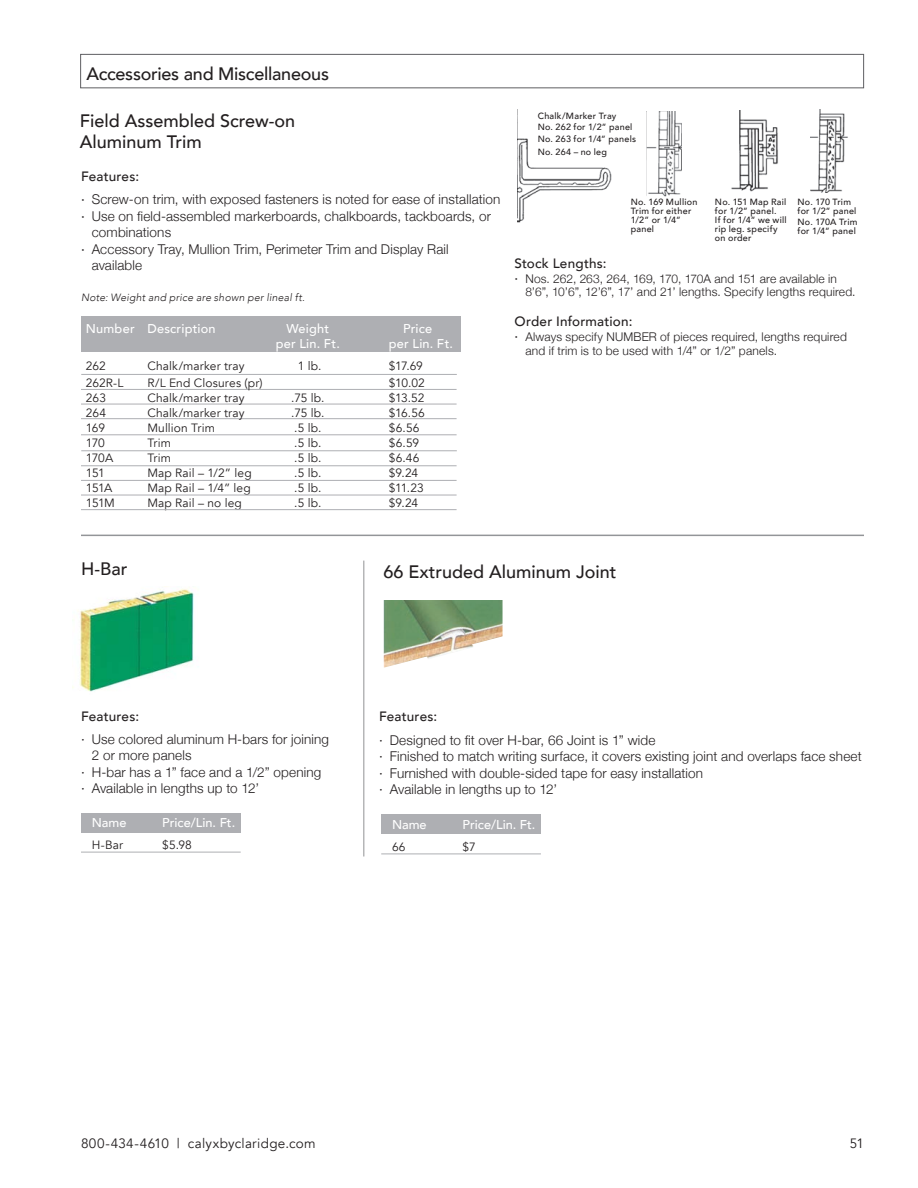
<style>
.page{position:relative;width:918px;height:1188px;background:#fff}
.page>*{position:absolute;margin:0;border:0;box-sizing:border-box;transform-origin:0 0}
.t1{font:500 18px/21px "Avenir";color:#231f20}
.t2{font:300 13.5px/16.5px "Helvetica Neue";letter-spacing:.01em;color:#231f20}
.t3{font:500 13.5px "Avenir";letter-spacing:.015em;color:#231f20}
.t4{font:13.5px "Avenir";letter-spacing:.02em;color:#231f20}
.t5{font:500 12.75px "Avenir";letter-spacing:.015em;color:#fff}
.t6{font:12px "Avenir";letter-spacing:.01em;color:#231f20}
.t7{font:300 12px/13.5px "Helvetica Neue";letter-spacing:.015em;color:#231f20}
.t8{font:italic 300 10.5px "Avenir";letter-spacing:.02em;color:#231f20}
.t9{font:500 9px/9px "Avenir";letter-spacing:.03em;color:#231f20}
.s1{font-family:"Avenir";font-weight:500}
.s2{font-family:"Avenir";font-weight:500;font-size:13.5px}
</style>
<div class="page">
<div style="left:80px;top:54px;width:784px;height:34px;border:1px solid #5f5f62"></div>
<img style="left:384px;top:600px;width:119px;height:68px">
<img style="left:72px;top:586px;width:122px;height:106px">
<hr style="left:363px;top:561px;width:1px;height:295px;background:#6c6d70">
<div style="left:81px;top:813px;width:160px;height:19px;background:#aeafb3"></div>
<hr style="left:81px;top:852px;width:160px;height:1px;background:#aeafb3">
<div style="left:381px;top:814px;width:160px;height:20px;background:#aeafb3"></div>
<hr style="left:381px;top:854px;width:160px;height:1px;background:#aeafb3">
<img style="left:517px;top:109px;width:95px;height:114px">
<img style="left:646px;top:111px;width:36px;height:86px">
<img style="left:731px;top:111px;width:47px;height:81px">
<img style="left:810px;top:110px;width:38px;height:83px">
<div style="left:81px;top:316px;width:380px;height:36px;background:#aeafb3"></div>
<hr style="left:81px;top:374px;width:376px;height:1px;background:#aeafb3">
<hr style="left:81px;top:389px;width:376px;height:1px;background:#aeafb3">
<hr style="left:81px;top:404px;width:376px;height:1px;background:#aeafb3">
<hr style="left:81px;top:418px;width:376px;height:1px;background:#aeafb3">
<hr style="left:81px;top:434px;width:376px;height:1px;background:#aeafb3">
<hr style="left:81px;top:450px;width:376px;height:1px;background:#aeafb3">
<hr style="left:81px;top:465px;width:376px;height:1px;background:#aeafb3">
<hr style="left:81px;top:480px;width:376px;height:1px;background:#aeafb3">
<hr style="left:81px;top:495px;width:376px;height:1px;background:#aeafb3">
<hr style="left:81px;top:509px;width:376px;height:1px;background:#aeafb3">
<hr style="left:81px;top:535px;width:783px;height:1px;background:#939598">
<h1 class="t1" style="left:86px;top:62px;width:244px">Accessories and Miscellaneous</h1>
<h1 class="t1" style="left:80px;top:109px;width:217px">Field Assembled Screw-on<br>Aluminum Trim</h1>
<p class="t3" style="left:81px;top:165px;width:60px">Features:</p>
<p class="t2" style="left:81px;top:190px;width:421px"><span class="s1">·</span> Screw-on trim, with exposed fasteners is noted for ease of installation</p>
<p class="t2" style="left:81px;top:207px;width:412px"><span class="s1">·</span> Use on field-assembled markerboards, chalkboards, tackboards, or</p>
<p class="t2" style="left:92px;top:223px;width:81px">combinations</p>
<p class="t2" style="left:81px;top:240px;width:369px"><span class="s1">·</span> Accessory Tray, Mullion Trim, Perimeter Trim and Display Rail</p>
<p class="t2" style="left:92px;top:256px;width:52px">available</p>
<p class="t8" style="left:81px;top:291px;width:225px">Note: Weight and price are shown per lineal ft.</p>
<p class="t5" style="left:86px;top:317px;width:131px">Number Description</p>
<p class="t5" style="left:287px;top:317px;width:44px">Weight</p>
<p class="t5" style="left:403px;top:317px;width:31px">Price</p>
<p class="t5" style="left:276px;top:332px;width:66px">per Lin. Ft.</p>
<p class="t5" style="left:389px;top:332px;width:66px">per Lin. Ft.</p>
<p class="t6" style="left:86px;top:358px;width:22px">262</p>
<p class="t6" style="left:147px;top:358px;width:99px">Chalk/marker tray</p>
<p class="t6" style="left:298px;top:358px;width:25px">1 lb.</p>
<p class="t6" style="left:389px;top:358px;width:36px">$17.69</p>
<p class="t6" style="left:86px;top:375px;width:39px">262R-L</p>
<p class="t6" style="left:147px;top:375px;width:117px">R/L End Closures (pr)</p>
<p class="t6" style="left:389px;top:375px;width:38px">$10.02</p>
<p class="t6" style="left:86px;top:390px;width:22px">263</p>
<p class="t6" style="left:147px;top:390px;width:99px">Chalk/marker tray</p>
<p class="t6" style="left:291px;top:390px;width:35px">.75 lb.</p>
<p class="t6" style="left:389px;top:390px;width:37px">$13.52</p>
<p class="t6" style="left:86px;top:405px;width:22px">264</p>
<p class="t6" style="left:147px;top:405px;width:99px">Chalk/marker tray</p>
<p class="t6" style="left:291px;top:405px;width:35px">.75 lb.</p>
<p class="t6" style="left:389px;top:405px;width:38px">$16.56</p>
<p class="t6" style="left:86px;top:420px;width:21px">169</p>
<p class="t6" style="left:147px;top:420px;width:69px">Mullion Trim</p>
<p class="t6" style="left:294px;top:420px;width:29px">.5 lb.</p>
<p class="t6" style="left:389px;top:420px;width:32px">$6.56</p>
<p class="t6" style="left:86px;top:435px;width:21px">170</p>
<p class="t6" style="left:147px;top:435px;width:25px">Trim</p>
<p class="t6" style="left:294px;top:435px;width:29px">.5 lb.</p>
<p class="t6" style="left:389px;top:435px;width:32px">$6.59</p>
<p class="t6" style="left:86px;top:450px;width:29px">170A</p>
<p class="t6" style="left:147px;top:450px;width:25px">Trim</p>
<p class="t6" style="left:294px;top:450px;width:29px">.5 lb.</p>
<p class="t6" style="left:389px;top:450px;width:32px">$6.46</p>
<p class="t6" style="left:86px;top:465px;width:20px">151</p>
<p class="t6" style="left:147px;top:465px;width:106px">Map Rail – 1/2” leg</p>
<p class="t6" style="left:294px;top:465px;width:29px">.5 lb.</p>
<p class="t6" style="left:389px;top:465px;width:31px">$9.24</p>
<p class="t6" style="left:86px;top:480px;width:28px">151A</p>
<p class="t6" style="left:147px;top:480px;width:105px">Map Rail – 1/4” leg</p>
<p class="t6" style="left:294px;top:480px;width:29px">.5 lb.</p>
<p class="t6" style="left:389px;top:480px;width:37px">$11.23</p>
<p class="t6" style="left:86px;top:495px;width:31px">151M</p>
<p class="t6" style="left:147px;top:495px;width:96px">Map Rail – no leg</p>
<p class="t6" style="left:294px;top:495px;width:29px">.5 lb.</p>
<p class="t6" style="left:389px;top:495px;width:31px">$9.24</p>
<p class="t9" style="left:538px;top:110px;width:100px;line-height:11.1px">Chalk/Marker Tray<br>No. 262 for 1/2” panel<br>No. 263 for 1/4” panels</p>
<p class="t9" style="left:538px;top:147px;width:71px">No. 264 – no leg</p>
<p class="t9" style="left:631px;top:197px;width:68px">No. 169 Mullion<br>Trim for either<br>1/2” or 1/4” panel</p>
<p class="t9" style="left:715px;top:197px;width:73px">No. 151 Map Rail for 1/2” panel.<br>If for 1/4” we will rip leg. specify on order</p>
<p class="t9" style="left:798px;top:197px;width:60px">No. 170 Trim for 1/2” panel</p>
<p class="t9" style="left:798px;top:217px;width:61px">No. 170A Trim for 1/4” panel</p>
<p class="t3" style="left:515px;top:251px;width:93px">Stock Lengths:</p>
<p class="t7" style="left:525px;top:271px;width:332px;text-indent:-11px"><span class="s2">·</span> Nos. 262, 263, 264, 169, 170, 170A and 151 are available in<br>8’6”, 10’6”, 12’6”, 17’ and 21’ lengths. Specify lengths required.</p>
<p class="t3" style="left:515px;top:310px;width:119px">Order Information:</p>
<p class="t7" style="left:525px;top:329px;width:323px;text-indent:-11px"><span class="s2">·</span> Always specify NUMBER of pieces required, lengths required and if trim is to be used with 1/4” or 1/2” panels.</p>
<h1 class="t1" style="left:81px;top:558px;width:48px">H-Bar</h1>
<h1 class="t1" style="left:383px;top:560px;width:235px">66 Extruded Aluminum Joint</h1>
<p class="t3" style="left:81px;top:704px;width:60px">Features:</p>
<p class="t2" style="left:81px;top:730px;width:250px">· Use colored aluminum H-bars for joining</p>
<p class="t2" style="left:92px;top:746px;width:101px">2 or more panels</p>
<p class="t2" style="left:81px;top:763px;width:242px">· H-bar has a 1” face and a 1/2” opening</p>
<p class="t2" style="left:81px;top:779px;width:180px">· Available in lengths up to 12’</p>
<p class="t5" style="left:92px;top:811px;width:36px">Name</p>
<p class="t5" style="left:162px;top:811px;width:74px">Price/Lin. Ft.</p>
<p class="t6" style="left:92px;top:837px;width:33px">H-Bar</p>
<p class="t6" style="left:162px;top:837px;width:31px">$5.98</p>
<p class="t3" style="left:379px;top:705px;width:60px">Features:</p>
<p class="t2" style="left:379px;top:731px;width:484px">· Designed to fit over H-bar, 66 Joint is 1” wide<br>· Finished to match writing surface, it covers existing joint and overlaps face sheet · Furnished with double-sided tape for easy installation<br>· Available in lengths up to 12’</p>
<p class="t5" style="left:392px;top:813px;width:36px">Name</p>
<p class="t5" style="left:463px;top:813px;width:74px">Price/Lin. Ft.</p>
<p class="t6" style="left:392px;top:839px;width:15px">66</p>
<p class="t6" style="left:463px;top:839px;width:15px">$7</p>
<p class="t4" style="left:81px;top:1135px;width:236px">800-434-4610 | calyxbyclaridge.com</p>
<p class="t4" style="left:850px;top:1135px;width:16px">51</p>
</div>
